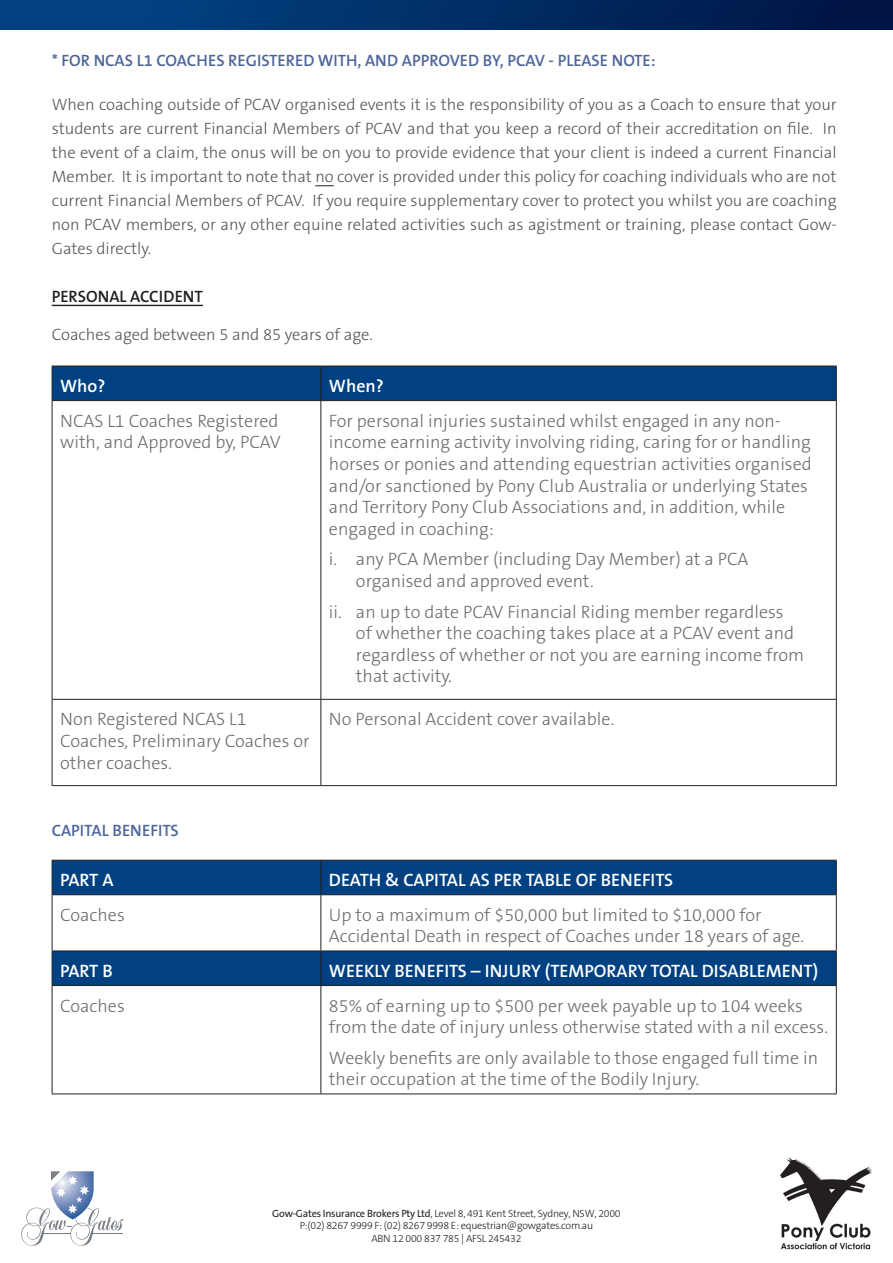
<style>
.page{position:relative;width:893px;height:1263px;background:#fff}
.page>*{position:absolute;margin:0;border:0;box-sizing:border-box;transform-origin:0 0}
.Table_text_3{font:300 18px/21.6px "The Sans B3";color:#6c6d70}
.Table_text{font:600 18px "The Sans B6";color:#fff}
.Body_Text1{font:300 16.5px/24px "The Sans B3";color:#57585a;text-align:justify}
.Body_Text1-2{font:600 16.5px "The Sans B6";color:#4e669b}
.Heading_1{font:600 16.5px "The Sans B6";color:#231f20}
.Heading_2{font:600 16.5px "The Sans B6";color:#4e669b}
.t1{font:300 10.5px/12.6px "The Sans B3";letter-spacing:-.025em;color:#231f20;text-align:center}
.s1{font-family:"The Sans B5 Plain";font-weight:400}
</style>
<div class="page">
<img style="left:780px;top:1157px;width:92px;height:93px">
<svg style="left:21px;top:1171px;width:102px;height:75px"></svg>
<div style="left:0;top:0;width:893px;height:30px;background:linear-gradient(to right,#014889,#001443)"></div>
<svg style="left:315px;top:185px;width:19px;height:1px"></svg>
<hr style="left:52px;top:305px;width:151px;height:1px;background:#231f20">
<div style="left:53px;top:367px;width:783px;height:33px;background:#014181"></div>
<hr style="left:52px;top:366px;width:269px;height:1px;background:#231f20">
<hr style="left:52px;top:366px;width:1px;height:34px;background:#231f20">
<hr style="left:321px;top:366px;width:516px;height:1px;background:#231f20">
<hr style="left:320px;top:366px;width:1px;height:34px;background:#231f20">
<hr style="left:836px;top:366px;width:1px;height:34px;background:#231f20">
<hr style="left:52px;top:400px;width:269px;height:1px;background:#231f20">
<hr style="left:52px;top:401px;width:1px;height:298px;background:#231f20">
<hr style="left:321px;top:400px;width:516px;height:1px;background:#231f20">
<hr style="left:320px;top:401px;width:1px;height:298px;background:#231f20">
<hr style="left:836px;top:401px;width:1px;height:298px;background:#231f20">
<hr style="left:52px;top:699px;width:269px;height:1px;background:#231f20">
<hr style="left:52px;top:700px;width:1px;height:85px;background:#231f20">
<hr style="left:321px;top:699px;width:516px;height:1px;background:#231f20">
<hr style="left:320px;top:700px;width:1px;height:85px;background:#231f20">
<hr style="left:836px;top:700px;width:1px;height:85px;background:#231f20">
<hr style="left:52px;top:785px;width:269px;height:1px;background:#231f20">
<hr style="left:321px;top:785px;width:516px;height:1px;background:#231f20">
<svg style="left:53px;top:861px;width:783px;height:124px;fill:#014181"></svg>
<hr style="left:52px;top:860px;width:269px;height:1px;background:#231f20">
<hr style="left:52px;top:860px;width:1px;height:34px;background:#231f20">
<hr style="left:321px;top:860px;width:516px;height:1px;background:#231f20">
<hr style="left:320px;top:860px;width:1px;height:34px;background:#231f20">
<hr style="left:836px;top:860px;width:1px;height:34px;background:#231f20">
<hr style="left:52px;top:894px;width:269px;height:1px;background:#231f20">
<hr style="left:52px;top:895px;width:1px;height:55px;background:#231f20">
<hr style="left:321px;top:894px;width:516px;height:1px;background:#231f20">
<hr style="left:320px;top:895px;width:1px;height:55px;background:#231f20">
<hr style="left:836px;top:895px;width:1px;height:55px;background:#231f20">
<hr style="left:52px;top:950px;width:269px;height:1px;background:#231f20">
<hr style="left:52px;top:951px;width:1px;height:34px;background:#231f20">
<hr style="left:321px;top:950px;width:516px;height:1px;background:#231f20">
<hr style="left:320px;top:951px;width:1px;height:34px;background:#231f20">
<hr style="left:836px;top:951px;width:1px;height:34px;background:#231f20">
<hr style="left:52px;top:985px;width:269px;height:1px;background:#231f20">
<hr style="left:52px;top:986px;width:1px;height:107px;background:#231f20">
<hr style="left:321px;top:985px;width:516px;height:1px;background:#231f20">
<hr style="left:320px;top:986px;width:1px;height:107px;background:#231f20">
<hr style="left:836px;top:986px;width:1px;height:107px;background:#231f20">
<hr style="left:52px;top:1093px;width:269px;height:1px;background:#231f20">
<hr style="left:321px;top:1093px;width:516px;height:1px;background:#231f20">
<p class="Body_Text1-2" style="left:52px;top:52px;width:605px">* FOR NCAS L1 COACHES REGISTERED WITH, AND APPROVED BY, PCAV - PLEASE NOTE:</p>
<p class="Body_Text1" style="left:52px;top:93px;width:787px">When coaching outside of PCAV organised events it is the responsibility of you as a Coach to ensure that your students are current Financial Members of PCAV and that you keep a record of their accreditation on file. In the event of a claim, the onus will be on you to provide evidence that your client is indeed a current Financial Member. It is important to note that no cover is provided under this policy for coaching individuals who are not current Financial Members of PCAV. If you require supplementary cover to protect you whilst you are coaching non PCAV members, or any other equine related activities such as agistment or training, please contact Gow-Gates directly.</p>
<p class="Heading_1" style="left:52px;top:288px;width:153px">PERSONAL ACCIDENT</p>
<p class="Body_Text1" style="left:52px;top:323px;width:323px">Coaches aged between 5 and 85 years of age.</p>
<p class="Table_text" style="left:60px;top:376px;width:47px">Who?</p>
<p class="Table_text" style="left:329px;top:376px;width:57px">When?</p>
<p class="Table_text_3" style="left:60px;top:410px;width:222px">NCAS L1 Coaches Registered with, and Approved by, PCAV</p>
<p class="Table_text_3" style="left:329px;top:410px;width:484px">For personal injuries sustained whilst engaged in any non&shy;income earning activity involving riding, caring for or handling horses or ponies and attending equestrian activities organised and/or sanctioned by Pony Club Australia or underlying States and Territory Pony Club Associations and, in addition, while engaged in coaching:</p>
<p class="Table_text_3" style="left:356px;top:549px;width:394px;text-indent:-27px">i. any PCA Member (including Day Member) at a PCA organised and approved event.</p>
<p class="Table_text_3" style="left:356px;top:601px;width:450px;text-indent:-27px">ii. an up to date PCAV Financial Riding member regardless<br>of whether the coaching takes place at a PCAV event and regardless of whether or not you are earning income from that activity.</p>
<p class="Table_text_3" style="left:60px;top:709px;width:251px">Non Registered NCAS L1<br>Coaches, Preliminary Coaches or other coaches.</p>
<p class="Table_text_3" style="left:329px;top:709px;width:287px">No Personal Accident cover available.</p>
<p class="Heading_2" style="left:52px;top:821px;width:129px">CAPITAL BENEFITS</p>
<p class="Table_text" style="left:60px;top:870px;width:55px">PART A</p>
<p class="Table_text" style="left:329px;top:870px;width:346px">DEATH &amp; CAPITAL AS PER TABLE OF BENEFITS</p>
<p class="Table_text_3" style="left:60px;top:904px;width:66px">Coaches</p>
<p class="Table_text_3" style="left:329px;top:904px;width:477px">Up to a maximum of $50,000 but limited to $10,000 for<br>Accidental Death in respect of Coaches under 18 years of age.</p>
<p class="Table_text" style="left:60px;top:961px;width:54px">PART B</p>
<p class="Table_text" style="left:329px;top:961px;width:491px">WEEKLY BENEFITS – INJURY (TEMPORARY TOTAL DISABLEMENT)</p>
<p class="Table_text_3" style="left:60px;top:995px;width:66px">Coaches</p>
<p class="Table_text_3" style="left:329px;top:995px;width:501px">85% of earning up to $500 per week payable up to 104 weeks from the date of injury unless otherwise stated with a nil excess.</p>
<p class="Table_text_3" style="left:329px;top:1047px;width:491px">Weekly benefits are only available to those engaged full time in their occupation at the time of the Bodily Injury.</p>
<p class="t1" style="left:272px;top:1207px;width:350px"><span class="s1">Gow-Gates Insurance Brokers Pty Ltd</span>, Level 8, 491 Kent Street, Sydney, NSW, 2000<br>P:(02) 8267 9999 F: (02) 8267 9998 E: equestrian@gowgates.com.au<br>ABN 12 000 837 785 | AFSL 245432</p>
</div>
